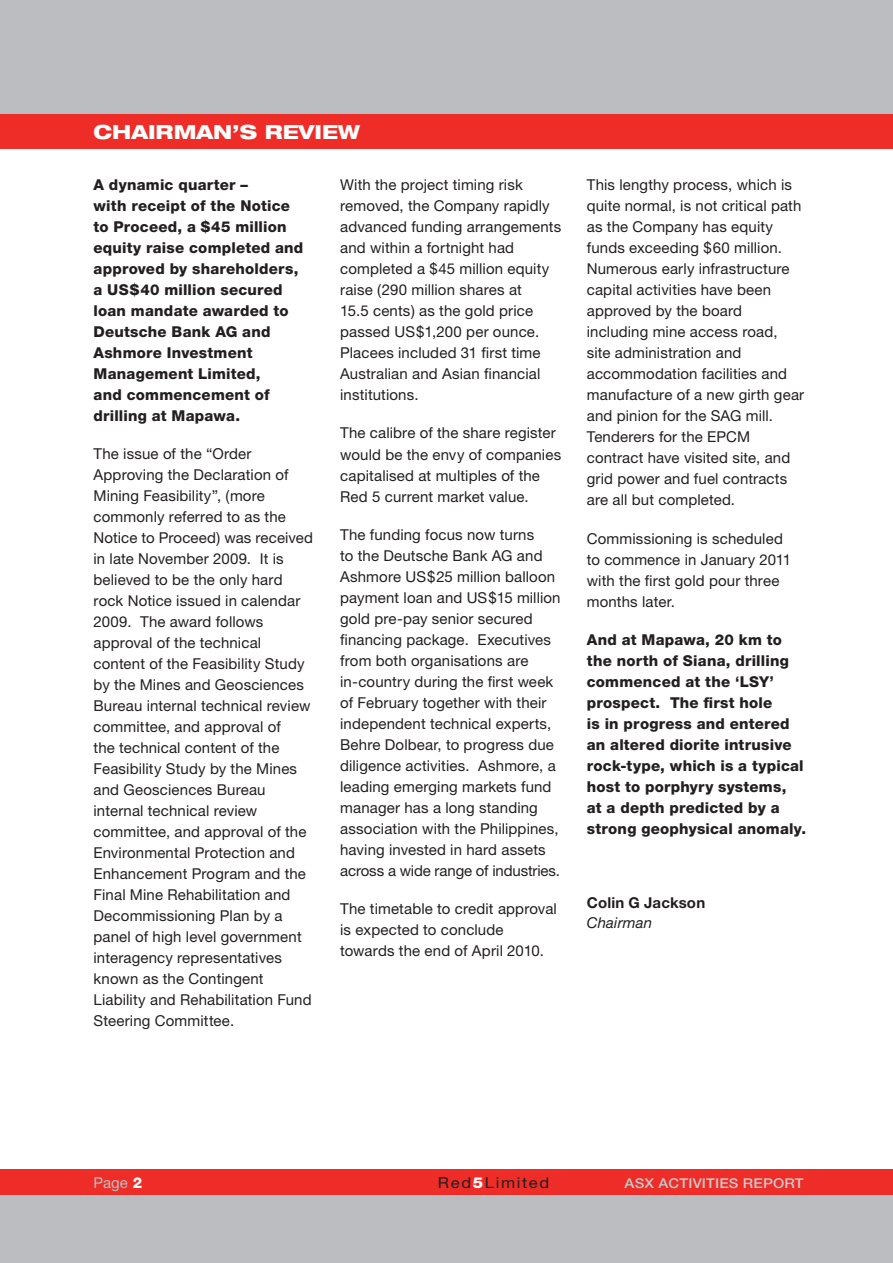
<style>
.page{position:relative;width:893px;height:1263px;background:#fff}
.page>*{position:absolute;margin:0;border:0;box-sizing:border-box;transform-origin:0 0}
.Page_Head{font:800 expanded 19.5px "Helvetica Neue";color:#fff}
.Chairmans_text{font:15px/21px "Helvetica Neue";letter-spacing:.01em;color:#231f20}
.Chairmans_text_Bold{font:800 15px/21px "Helvetica Neue";letter-spacing:.015em;color:#231f20}
.Body_text{font:700 15px/19.5px "Helvetica Neue";letter-spacing:.01em;color:#231f20}
.Chairmans_text-2{font:15px "Helvetica Neue";letter-spacing:.1em;color:#231f20;scale:1.1 1}
.t1{font:15px "Helvetica Neue";color:#bcbdc0}
.t2{font:500 13.5px "Helvetica Neue";letter-spacing:.01em;color:#c7c8ca;scale:1.1 1}
.s1{font-weight:400;font-style:italic}
.s2{font-weight:800;color:#fff}
</style>
<div class="page">
<div style="left:0;top:0;width:893px;height:149px;background:#bcbdc0"></div>
<div style="left:0;top:115px;width:893px;height:34px;background:#ee2d28"></div>
<div style="left:0;top:1178px;width:893px;height:85px;background:#bcbdc0"></div>
<div style="left:0;top:1169px;width:893px;height:26px;background:#ee2d28"></div>
<p class="Page_Head" style="left:94px;top:120px;width:268px">CHAIRMAN’S REVIEW</p>
<p class="Chairmans_text_Bold" style="left:94px;top:174px;width:211px">A dynamic quarter –<br>with receipt of the Notice to Proceed, a $45 million equity raise completed and approved by shareholders, a US$40 million secured loan mandate awarded to<br>Deutsche Bank AG and<br>Ashmore Investment<br>Management Limited,<br>and commencement of drilling at Mapawa.</p>
<p class="Chairmans_text" style="left:94px;top:443px;width:221px">The issue of the “Order<br>Approving the Declaration of<br>Mining Feasibility”, (more commonly referred to as the<br>Notice to Proceed) was received in late November 2009. It is believed to be the only hard rock Notice issued in calendar<br>2009. The award follows approval of the technical content of the Feasibility Study by the Mines and Geosciences<br>Bureau internal technical review committee, and approval of<br>the technical content of the<br>Feasibility Study by the Mines and Geosciences Bureau internal technical review committee, and approval of the<br>Environmental Protection and<br>Enhancement Program and the<br>Final Mine Rehabilitation and<br>Decommissioning Plan by a panel of high level government interagency representatives known as the Contingent<br>Liability and Rehabilitation Fund<br>Steering Committee.</p>
<p class="Chairmans_text" style="left:340px;top:174px;width:223px">With the project timing risk removed, the Company rapidly advanced funding arrangements and within a fortnight had completed a $45 million equity raise (290 million shares at<br>15.5 cents) as the gold price passed US$1,200 per ounce.<br>Placees included 31 first time<br>Australian and Asian financial institutions.</p>
<p class="Chairmans_text" style="left:340px;top:422px;width:222px">The calibre of the share register would be the envy of companies capitalised at multiples of the<br>Red 5 current market value.</p>
<p class="Chairmans_text" style="left:340px;top:523px;width:222px">The funding focus now turns<br>to the Deutsche Bank AG and<br>Ashmore US$25 million balloon payment loan and US$15 million gold pre-pay senior secured financing package. Executives from both organisations are in-country during the first week of February together with their independent technical experts,<br>Behre Dolbear, to progress due diligence activities. Ashmore, a leading emerging markets fund manager has a long standing association with the Philippines, having invested in hard assets across a wide range of industries.</p>
<p class="Chairmans_text" style="left:340px;top:897px;width:218px">The timetable to credit approval is expected to conclude towards the end of April 2010.</p>
<p class="Chairmans_text" style="left:587px;top:174px;width:219px">This lengthy process, which is quite normal, is not critical path as the Company has equity funds exceeding $60 million.<br>Numerous early infrastructure capital activities have been approved by the board including mine access road, site administration and accommodation facilities and manufacture of a new girth gear and pinion for the SAG mill.<br>Tenderers for the EPCM contract have visited site, and grid power and fuel contracts are all but completed.</p>
<p class="Chairmans_text" style="left:587px;top:527px;width:206px">Commissioning is scheduled to commence in January 2011 with the first gold pour three months later.</p>
<p class="Chairmans_text_Bold" style="left:587px;top:629px;width:221px">And at Mapawa, 20 km to the north of Siana, drilling commenced at the ‘LSY’ prospect. The first hole<br>is in progress and entered an altered diorite intrusive rock-type, which is a typical host to porphyry systems,<br>at a depth predicted by a strong geophysical anomaly.</p>
<p class="Body_text" style="left:587px;top:893px;width:120px">Colin G Jackson<br><span class="s1">Chairman</span></p>
<p class="t1" style="left:94px;top:1173px;width:50px">Page <span class="s2">2</span></p>
<p class="Chairmans_text-2" style="left:438px;top:1173px;width:103px">Red<span class="s2">5</span>Limited</p>
<p class="t2" style="left:625px;top:1175px;width:164px">ASX ACTIVITIES REPORT</p>
</div>
